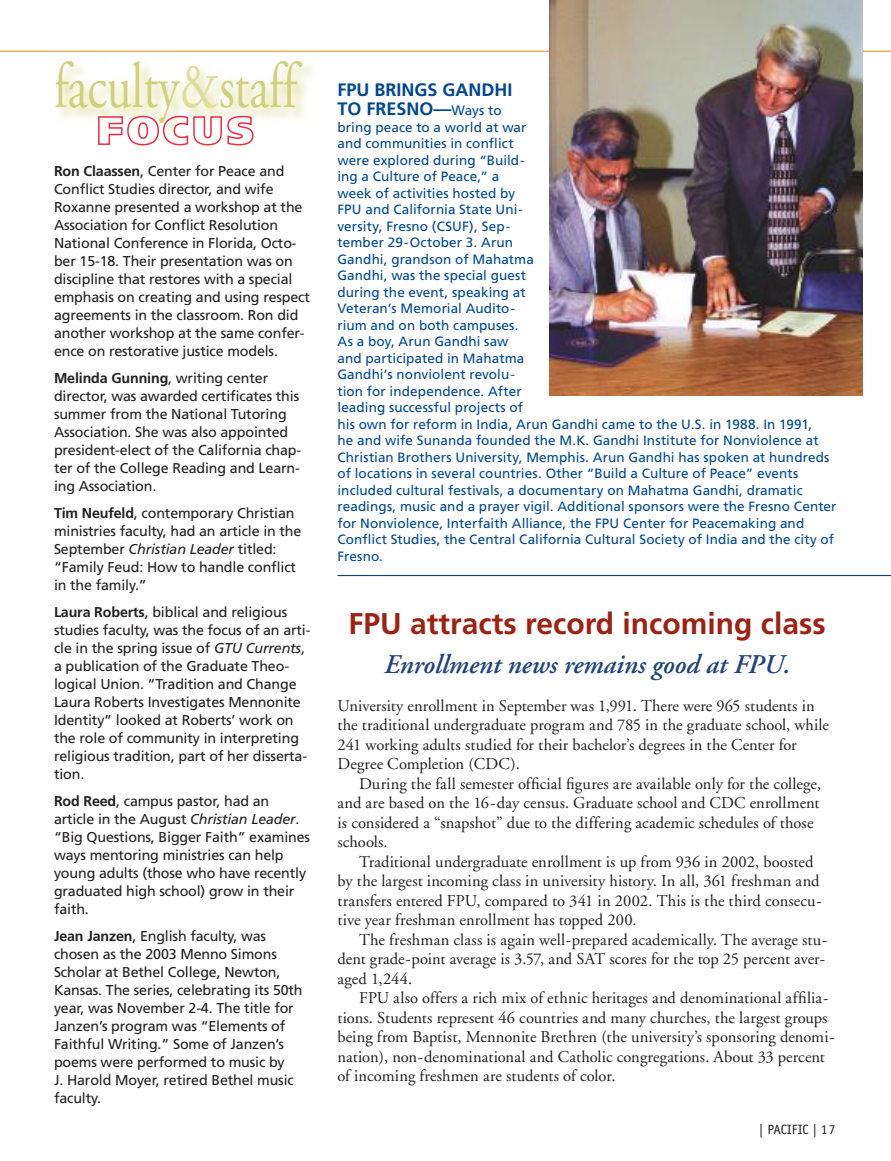
<style>
.page{position:relative;width:891px;height:1161px;background:#fff}
.page>*{position:absolute;margin:0;border:0;box-sizing:border-box;transform-origin:0 0}
.t1{font:64.5px "Adobe Garamond";color:#cfd17c;scale:.75 1}
.t2{font:700 30px "Frutiger";color:#9e2214}
.t3{font:italic 600 27px "Adobe Garamond";letter-spacing:-.005em;color:#20437e}
.t4{font:700 18px/19.5px "Frutiger";color:#004793}
.t5{font:16.5px/19.5px "Adobe Garamond";letter-spacing:.005em;color:#241f1f}
.t6{font:14.25px/18px "Frutiger";letter-spacing:-.01em;color:#241f1f}
.t7{font:13.5px/16.5px "Frutiger";letter-spacing:.01em;color:#004793}
.t8{font:13.5px "Officina Sans";color:#241f1f}
.s1{color:#dddd9c}
.s2{font-weight:700}
.s3{font-style:italic}
.s4{font-weight:400;font-size:13.5px}
</style>
<div class="page">
<svg style="left:97px;top:115px;width:157px;height:31px"></svg>
<hr style="left:338px;top:575px;width:553px;height:1px;background:#0f3e82">
<hr style="left:0;top:51px;width:891px;height:1px;background:#f8821e">
<img style="left:549px;top:0;width:313px;height:395px">
<h1 class="t1" style="left:54px;top:52px;width:325px">faculty<span class="s1">&amp;</span>staff</h1>
<p class="t6" style="left:54px;top:162px;width:258px"><span class="s2">Ron Claassen</span>, Center for Peace and Conflict Studies director, and wife Roxanne presented a workshop at the Association for Conflict Resolution National Conference in Florida, Octo&shy;ber 15-18. Their presentation was on discipline that restores with a special emphasis on creating and using respect agreements in the classroom. Ron did another workshop at the same confer&shy;ence on restorative justice models.</p>
<p class="t6" style="left:54px;top:369px;width:249px"><span class="s2">Melinda Gunning</span>, writing center director, was awarded certificates this summer from the National Tutoring Association. She was also appointed president-elect of the California chap&shy;ter of the College Reading and Learn&shy;ing Association.</p>
<p class="t6" style="left:54px;top:504px;width:249px"><span class="s2">Tim Neufeld</span>, contemporary Christian ministries faculty, had an article in the September <span class="s3">Christian Leader</span> titled: “Family Feud: How to handle conflict in the family.”</p>
<p class="t6" style="left:54px;top:603px;width:258px"><span class="s2">Laura Roberts</span>, biblical and religious studies faculty, was the focus of an arti&shy;cle in the spring issue of <span class="s3">GTU Currents</span>, a publication of the Graduate Theo&shy;logical Union. “Tradition and Change Laura Roberts Investigates Mennonite Identity” looked at Roberts’ work on the role of community in interpreting religious tradition, part of her disserta&shy;tion.</p>
<p class="t6" style="left:54px;top:792px;width:258px"><span class="s2">Rod Reed</span>, campus pastor, had an article in the August <span class="s3">Christian Leader</span>. “Big Questions, Bigger Faith” examines ways mentoring ministries can help young adults (those who have recently graduated high school) grow in their faith.</p>
<p class="t6" style="left:54px;top:927px;width:250px"><span class="s2">Jean Janzen</span>, English faculty, was chosen as the 2003 Menno Simons<br>Scholar at Bethel College, Newton,<br>Kansas. The series, celebrating its 50th year, was November 2-4. The title for<br>Janzen’s program was “Elements of<br>Faithful Writing.” Some of Janzen’s poems were performed to music by<br>J. Harold Moyer, retired Bethel music faculty.</p>
<p class="t4" style="left:338px;top:80px;width:176px">FPU BRINGS GANDHI<br>TO FRESNO—<span class="s4">Ways to</span></p>
<p class="t7" style="left:338px;top:119px;width:501px">bring peace to a world at war<br>and communities in conflict<br>were explored during “Build-<br>ing a Culture of Peace,” a<br>week of activities hosted by<br>FPU and California State Uni-<br>versity, Fresno (CSUF), Sep-<br>tember 29-October 3. Arun<br>Gandhi, grandson of Mahatma<br>Gandhi, was the special guest<br>during the event, speaking at<br>Veteran’s Memorial Audito-<br>rium and on both campuses.<br>As a boy, Arun Gandhi saw<br>and participated in Mahatma<br>Gandhi’s nonviolent revolu-<br>tion for independence. After<br>leading successful projects of<br>his own for reform in India, Arun Gandhi came to the U.S. in 1988. In 1991,<br>he and wife Sunanda founded the M.K. Gandhi Institute for Nonviolence at Christian Brothers University, Memphis. Arun Gandhi has spoken at hundreds of locations in several countries. Other “Build a Culture of Peace” events included cultural festivals, a documentary on Mahatma Gandhi, dramatic readings, music and a prayer vigil. Additional sponsors were the Fresno Center for Nonviolence, Interfaith Alliance, the FPU Center for Peacemaking and Conflict Studies, the Central California Cultural Society of India and the city of Fresno.</p>
<h2 class="t2" style="left:349px;top:606px;width:479px">FPU attracts record incoming class</h2>
<h3 class="t3" style="left:384px;top:650px;width:408px">Enrollment news remains good at FPU.</h3>
<p class="t5" style="left:338px;top:696px;width:493px">University enrollment in September was 1,991. There were 965 students in the traditional undergraduate program and 785 in the graduate school, while 241 working adults studied for their bachelor’s degrees in the Center for Degree Completion (CDC).</p>
<p class="t5" style="left:338px;top:774px;width:485px;text-indent:22px">During the fall semester official figures are available only for the college, and are based on the 16-day census. Graduate school and CDC enrollment is considered a “snapshot” due to the differing academic schedules of those schools.</p>
<p class="t5" style="left:338px;top:852px;width:486px;text-indent:22px">Traditional undergraduate enrollment is up from 936 in 2002, boosted by the largest incoming class in university history. In all, 361 freshman and transfers entered FPU, compared to 341 in 2002. This is the third consecu&shy;tive year freshman enrollment has topped 200.</p>
<p class="t5" style="left:338px;top:930px;width:491px;text-indent:22px">The freshman class is again well-prepared academically. The average stu&shy;dent grade-point average is 3.57, and SAT scores for the top 25 percent aver&shy;aged 1,244.</p>
<p class="t5" style="left:338px;top:989px;width:499px;text-indent:22px">FPU also offers a rich mix of ethnic heritages and denominational affilia&shy;tions. Students represent 46 countries and many churches, the largest groups being from Baptist, Mennonite Brethren (the university’s sponsoring denomi&shy;nation), non-denominational and Catholic congregations. About 33 percent of incoming freshmen are students of color.</p>
<p class="t8" style="left:759px;top:1122px;width:78px">| PACIFIC | 17</p>
</div>
